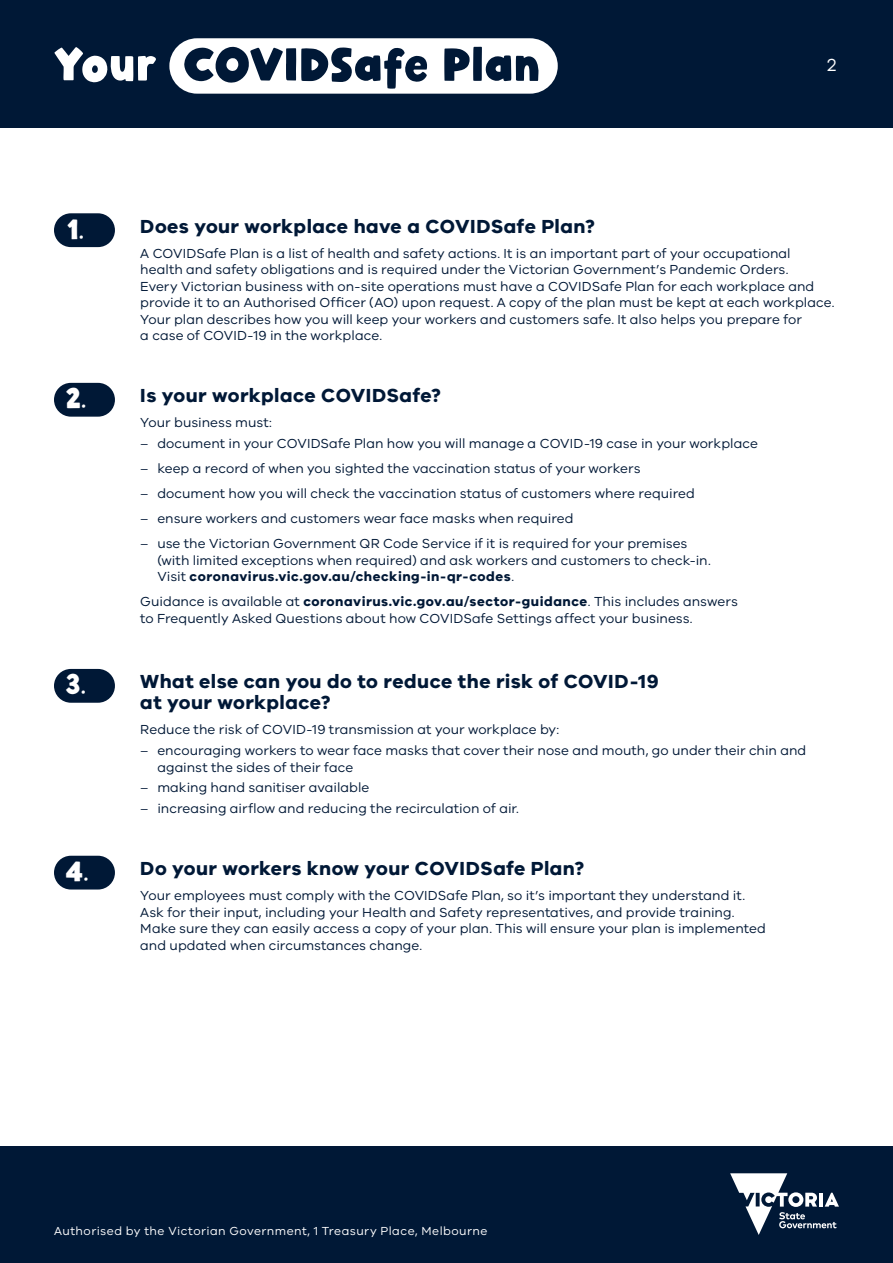
<style>
.page{position:relative;width:893px;height:1263px;background:#fff}
.page>*{position:absolute;margin:0;border:0;box-sizing:border-box;transform-origin:0 0}
.t1{font:700 50.4px "Hamberger";color:#001836}
.t2{font:700 19.5px/21px "VIC";letter-spacing:.02em;color:#001836}
.t3{font:18px "VIC";color:#fff}
.t4{font:13.5px/16.5px "VIC";color:#001836}
.t5{font:12px "VIC";letter-spacing:.04em;color:#fff}
.s1{color:#fff}
.s2{font-family:"Hamberger";font-size:30.75px;color:#fff}
.s3{font-weight:700}
</style>
<div class="page">
<div style="left:0;top:1146px;width:893px;height:117px;background:#001836"></div>
<div style="left:0;top:0;width:893px;height:128px;background:#001836"></div>
<div style="left:169px;top:38px;width:389px;height:56px;background:#fff;border-radius:28px"></div>
<div style="left:54px;top:213px;width:61px;height:34px;background:#001836;border-radius:17px"></div>
<div style="left:54px;top:383px;width:61px;height:34px;background:#001836;border-radius:17px"></div>
<div style="left:54px;top:669px;width:61px;height:34px;background:#001836;border-radius:17px"></div>
<div style="left:54px;top:856px;width:61px;height:33px;background:#001836;border-radius:17px"></div>
<svg style="left:730px;top:1173px;width:109px;height:62px"></svg>
<h1 class="t1" style="left:54px;top:43px;width:488px"><span class="s1">Your</span> COVIDSafe Plan</h1>
<h3 class="t3" style="left:827px;top:55px;width:11px">2</h3>
<h2 class="t2" style="left:66px;top:215px;width:531px"><span class="s2">1.</span> Does your workplace have a COVIDSafe Plan?</h2>
<p class="t4" style="left:140px;top:245px;width:696px">A COVIDSafe Plan is a list of health and safety actions. It is an important part of your occupational health and safety obligations and is required under the Victorian Government’s Pandemic Orders.<br>Every Victorian business with on-site operations must have a COVIDSafe Plan for each workplace and provide it to an Authorised Officer (AO) upon request. A copy of the plan must be kept at each workplace.<br>Your plan describes how you will keep your workers and customers safe. It also helps you prepare for<br>a case of COVID-19 in the workplace.</p>
<h2 class="t2" style="left:66px;top:385px;width:377px"><span class="s2">2.</span> Is your workplace COVIDSafe?</h2>
<p class="t4" style="left:140px;top:414px;width:133px">Your business must:</p>
<p class="t4" style="left:140px;top:435px;width:619px">– document in your COVIDSafe Plan how you will manage a COVID-19 case in your workplace</p>
<p class="t4" style="left:140px;top:460px;width:502px">– keep a record of when you sighted the vaccination status of your workers</p>
<p class="t4" style="left:140px;top:485px;width:556px">– document how you will check the vaccination status of customers where required</p>
<p class="t4" style="left:140px;top:510px;width:435px">– ensure workers and customers wear face masks when required</p>
<p class="t4" style="left:157px;top:535px;width:555px;text-indent:-17px">– use the Victorian Government QR Code Service if it is required for your premises (with limited exceptions when required) and ask workers and customers to check-in.<br>Visit <span class="s3">coronavirus.vic.gov.au/checking-in-qr-codes</span>.</p>
<p class="t4" style="left:140px;top:593px;width:599px">Guidance is available at <span class="s3">coronavirus.vic.gov.au/sector-guidance</span>. This includes answers to Frequently Asked Questions about how COVIDSafe Settings affect your business.</p>
<h2 class="t2" style="left:140px;top:671px;width:520px;text-indent:-75px"><span class="s2">3.</span> What else can you do to reduce the risk of COVID-19 at your workplace?</h2>
<p class="t4" style="left:140px;top:721px;width:420px">Reduce the risk of COVID-19 transmission at your workplace by:</p>
<p class="t4" style="left:157px;top:742px;width:650px;text-indent:-17px">– encouraging workers to wear face masks that cover their nose and mouth, go under their chin and against the sides of their face</p>
<p class="t4" style="left:140px;top:779px;width:230px">– making hand sanitiser available</p>
<p class="t4" style="left:140px;top:800px;width:380px">– increasing airflow and reducing the recirculation of air.</p>
<h2 class="t2" style="left:66px;top:857px;width:520px"><span class="s2">4.</span> Do your workers know your COVIDSafe Plan?</h2>
<p class="t4" style="left:140px;top:887px;width:627px">Your employees must comply with the COVIDSafe Plan, so it’s important they understand it.<br>Ask for their input, including your Health and Safety representatives, and provide training.<br>Make sure they can easily access a copy of your plan. This will ensure your plan is implemented and updated when circumstances change.</p>
<p class="t5" style="left:54px;top:1224px;width:435px">Authorised by the Victorian Government, 1 Treasury Place, Melbourne</p>
</div>
